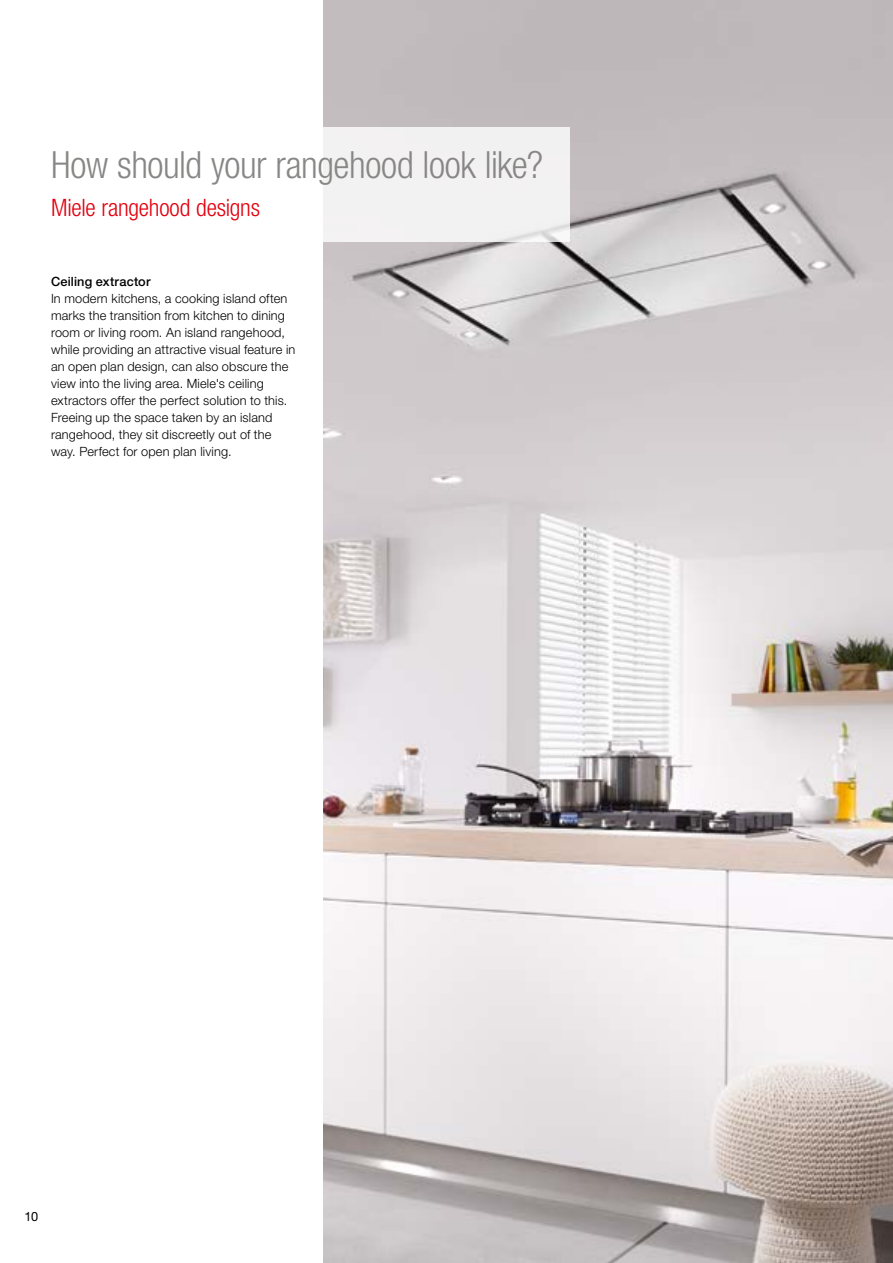
<style>
.page{position:relative;width:893px;height:1263px;background:#fff}
.page>*{position:absolute;margin:0;border:0;box-sizing:border-box;transform-origin:0 0}
.t1{font:300 condensed 37.5px "Helvetica Neue LTW1 G";letter-spacing:-.01em;color:#878786}
.t2{font:300 condensed 24px "Helvetica Neue LTW1 G";letter-spacing:-.01em;color:#e3000f}
.t3{font:300 12.75px/17px "Helvetica Neue LTW1 G";letter-spacing:.015em;color:#000}
.t4{font:500 12.75px "Helvetica Neue LTW1 G";letter-spacing:.015em;color:#000}
.t5{font:12.75px "Helvetica Neue LTW1 G";color:#000}
</style>
<div class="page">
<img style="left:323px;top:0;width:570px;height:1263px">
<div style="left:26px;top:128px;width:544px;height:114px;background:linear-gradient(to right,#fff,#f0efef)"></div>
<h1 class="t1" style="left:51px;top:143px;width:494px">How should your rangehood look like?</h1>
<h2 class="t2" style="left:51px;top:194px;width:210px">Miele rangehood designs</h2>
<p class="t4" style="left:51px;top:273px;width:101px">Ceiling extractor</p>
<p class="t3" style="left:51px;top:290px;width:246px">In modern kitchens, a cooking island often marks the transition from kitchen to dining room or living room. An island rangehood, while providing an attractive visual feature in an open plan design, can also obscure the view into the living area. Miele's ceiling extractors offer the perfect solution to this.<br>Freeing up the space taken by an island rangehood, they sit discreetly out of the way. Perfect for open plan living.</p>
<p class="t5" style="left:25px;top:1209px;width:15px">10</p>
</div>
